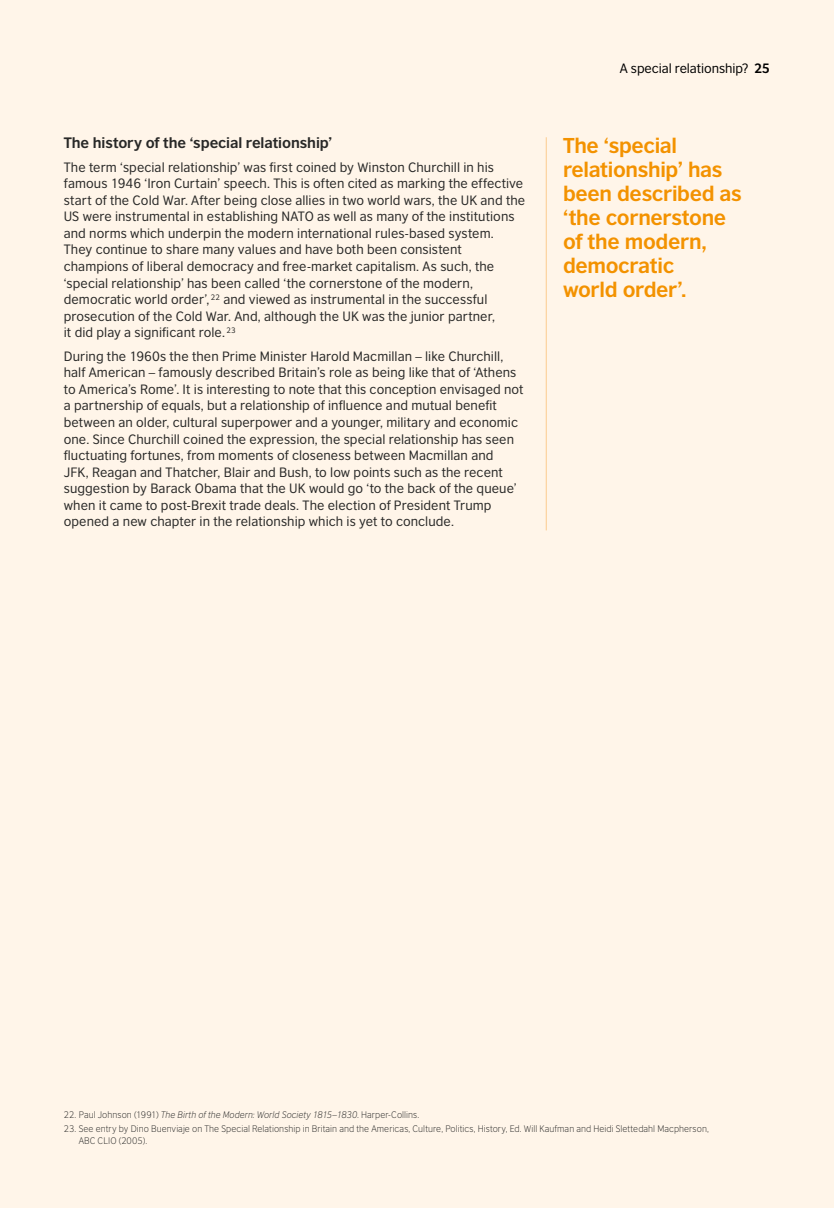
<style>
.page{position:relative;width:834px;height:1208px;background:#fff}
.page>*{position:absolute;margin:0;border:0;box-sizing:border-box;transform-origin:0 0}
.t1{font:700 20.25px/24px "British Council Sans";letter-spacing:-.02em;color:#f39200}
.t2{font:700 14.25px "British Council Sans";letter-spacing:-.005em;color:#282827}
.t3{font:12.75px/16.5px "British Council Sans";letter-spacing:.005em;color:#282827}
.t4{font:12.75px "British Council Sans";letter-spacing:-.005em;color:#000}
.t5{font:300 9px/12px "British Council Sans";letter-spacing:.005em;color:#282827}
.t6{font:italic 300 9px "British Council Sans";color:#282827}
.s1{font-weight:700}
.s2{font-style:normal}
</style>
<div class="page">
<div style="left:0;top:0;width:833px;height:1208px;background:#fff5e9"></div>
<hr style="left:545px;top:137px;width:1px;height:393px;background:#fccb8e">
<p class="t2" style="left:64px;top:130px;width:270px">The history of the ‘special relationship’</p>
<p class="t3" style="left:64px;top:158px;width:463px">The term ‘special relationship’ was first coined by Winston Churchill in his famous 1946 ‘Iron Curtain’ speech. This is often cited as marking the effective start of the Cold War. After being close allies in two world wars, the UK and the US were instrumental in establishing NATO as well as many of the institutions and norms which underpin the modern international rules-based system.<br>They continue to share many values and have both been consistent champions of liberal democracy and free-market capitalism. As such, the ‘special relationship’ has been called ‘the cornerstone of the modern, democratic world order’, <sup>22</sup> and viewed as instrumental in the successful prosecution of the Cold War. And, although the UK was the junior partner,<br>it did play a significant role. <sup>23</sup></p>
<p class="t3" style="left:64px;top:347px;width:461px">During the 1960s the then Prime Minister Harold Macmillan – like Churchill, half American – famously described Britain’s role as being like that of ‘Athens to America’s Rome’. It is interesting to note that this conception envisaged not a partnership of equals, but a relationship of influence and mutual benefit between an older, cultural superpower and a younger, military and economic one. Since Churchill coined the expression, the special relationship has seen fluctuating fortunes, from moments of closeness between Macmillan and<br>JFK, Reagan and Thatcher, Blair and Bush, to low points such as the recent suggestion by Barack Obama that the UK would go ‘to the back of the queue’ when it came to post-Brexit trade deals. The election of President Trump opened a new chapter in the relationship which is yet to conclude.</p>
<p class="t4" style="left:619px;top:58px;width:152px">A special relationship? <span class="s1">25</span></p>
<h1 class="t1" style="left:563px;top:131px;width:180px">The ‘special relationship’ has been described as ‘the cornerstone of the modern, democratic<br>world order’.</h1>
<p class="t6" style="left:64px;top:1107px;width:357px"><span class="s2">22. Paul Johnson (1991)</span> The Birth of the Modern: World Society 1815–1830<span class="s2">. Harper-Collins.</span></p>
<p class="t5" style="left:79px;top:1122px;width:631px;text-indent:-15px">23. See entry by Dino Buenviaje on The Special Relationship in Britain and the Americas, Culture, Politics, History, Ed. Will Kaufman and Heidi Slettedahl Macpherson,<br>ABC CLIO (2005).</p>
</div>
